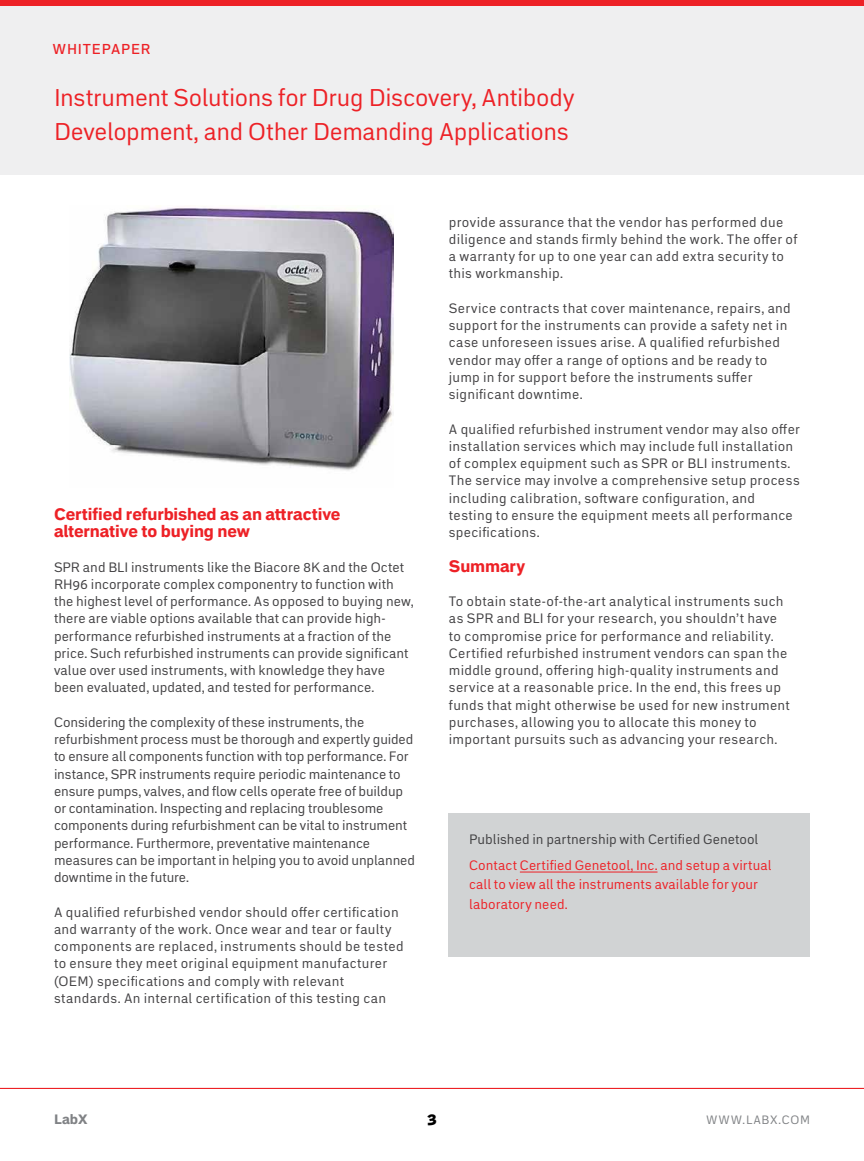
<style>
.page{position:relative;width:864px;height:1161px;background:#fff}
.page>*{position:absolute;margin:0;border:0;box-sizing:border-box;transform-origin:0 0}
.t1{font:24px/34.5px "Embarcadero MVB Pro";letter-spacing:-.01em;color:#ed2126}
.t2{font:700 expanded 16.5px/17.2px "Embarcadero MVB Pro";letter-spacing:-.005em;color:#ed2126}
.t3{font:900 15px "Embarcadero MVB Pro";color:#000}
.t4{font:500 14.25px "Embarcadero MVB Pro";letter-spacing:.055em;color:#ed2126}
.t5{font:13.5px/17.2px "Embarcadero MVB Pro";letter-spacing:.02em;color:#414042}
.t6{font:13.5px/17.2px "Embarcadero MVB Pro";letter-spacing:-.005em;color:#414042}
.t7{font:13.5px/19.5px "Embarcadero MVB Pro";letter-spacing:.005em;color:#ed2126}
.t8{font:700 expanded 13.5px "Embarcadero MVB Pro";color:#808285}
.t9{font:12px "Embarcadero MVB Pro";letter-spacing:.055em;color:#808285}
</style>
<div class="page">
<div style="left:0;top:0;width:864px;height:175px;background:#efeff0"></div>
<hr style="left:0;top:1088px;width:864px;height:1px;background:#ed2126">
<div style="left:0;top:0;width:864px;height:6px;background:#ed2126"></div>
<div style="left:449px;top:813px;width:361px;height:144px;background:#d1d3d4"></div>
<hr style="left:520px;top:872px;width:138px;height:1px;background:#ed2126">
<img style="left:70px;top:205px;width:324px;height:266px">
<p class="t4" style="left:53px;top:39px;width:99px">WHITEPAPER</p>
<h1 class="t1" style="left:54px;top:79px;width:522px">Instrument Solutions for Drug Discovery, Antibody<br>Development, and Other Demanding Applications</h1>
<p class="t2" style="left:54px;top:505px;width:288px">Certified refurbished as an attractive alternative to buying new</p>
<p class="t5" style="left:54px;top:558px;width:361px">SPR and BLI instruments like the Biacore 8K and the Octet RH96 incorporate complex componentry to function with the highest level of performance. As opposed to buying new, there are viable options available that can provide high&shy;performance refurbished instruments at a fraction of the price. Such refurbished instruments can provide significant value over used instruments, with knowledge they have been evaluated, updated, and tested for performance.</p>
<p class="t6" style="left:54px;top:713px;width:363px">Considering the complexity of these instruments, the refurbishment process must be thorough and expertly guided to ensure all components function with top performance. For instance, SPR instruments require periodic maintenance to ensure pumps, valves, and flow cells operate free of buildup or contamination. Inspecting and replacing troublesome components during refurbishment can be vital to instrument performance. Furthermore, preventative maintenance measures can be important in helping you to avoid unplanned downtime in the future.</p>
<p class="t5" style="left:54px;top:903px;width:351px">A qualified refurbished vendor should offer certification and warranty of the work. Once wear and tear or faulty components are replaced, instruments should be tested to ensure they meet original equipment manufacturer (OEM) specifications and comply with relevant standards. An internal certification of this testing can</p>
<p class="t5" style="left:449px;top:213px;width:350px">provide assurance that the vendor has performed due diligence and stands firmly behind the work. The offer of a warranty for up to one year can add extra security to this workmanship.</p>
<p class="t5" style="left:449px;top:299px;width:344px">Service contracts that cover maintenance, repairs, and support for the instruments can provide a safety net in case unforeseen issues arise. A qualified refurbished vendor may offer a range of options and be ready to jump in for support before the instruments suffer significant downtime.</p>
<p class="t5" style="left:449px;top:420px;width:353px">A qualified refurbished instrument vendor may also offer installation services which may include full installation of complex equipment such as SPR or BLI instruments.<br>The service may involve a comprehensive setup process including calibration, software configuration, and testing to ensure the equipment meets all performance specifications.</p>
<p class="t2" style="left:449px;top:557px;width:78px">Summary</p>
<p class="t5" style="left:449px;top:592px;width:343px">To obtain state-of-the-art analytical instruments such as SPR and BLI for your research, you shouldn’t have to compromise price for performance and reliability.<br>Certified refurbished instrument vendors can span the middle ground, offering high-quality instruments and service at a reasonable price. In the end, this frees up funds that might otherwise be used for new instrument purchases, allowing you to allocate this money to important pursuits such as advancing your research.</p>
<p class="t5" style="left:469px;top:830px;width:291px">Published in partnership with Certified Genetool</p>
<p class="t7" style="left:469px;top:855px;width:304px">Contact Certified Genetool, Inc. and setup a virtual call to view all the instruments available for your laboratory need.</p>
<p class="t8" style="left:54px;top:1109px;width:35px">LabX</p>
<p class="t3" style="left:427px;top:1107px;width:11px">3</p>
<p class="t9" style="left:706px;top:1111px;width:105px">WWW.LABX.COM</p>
</div>
